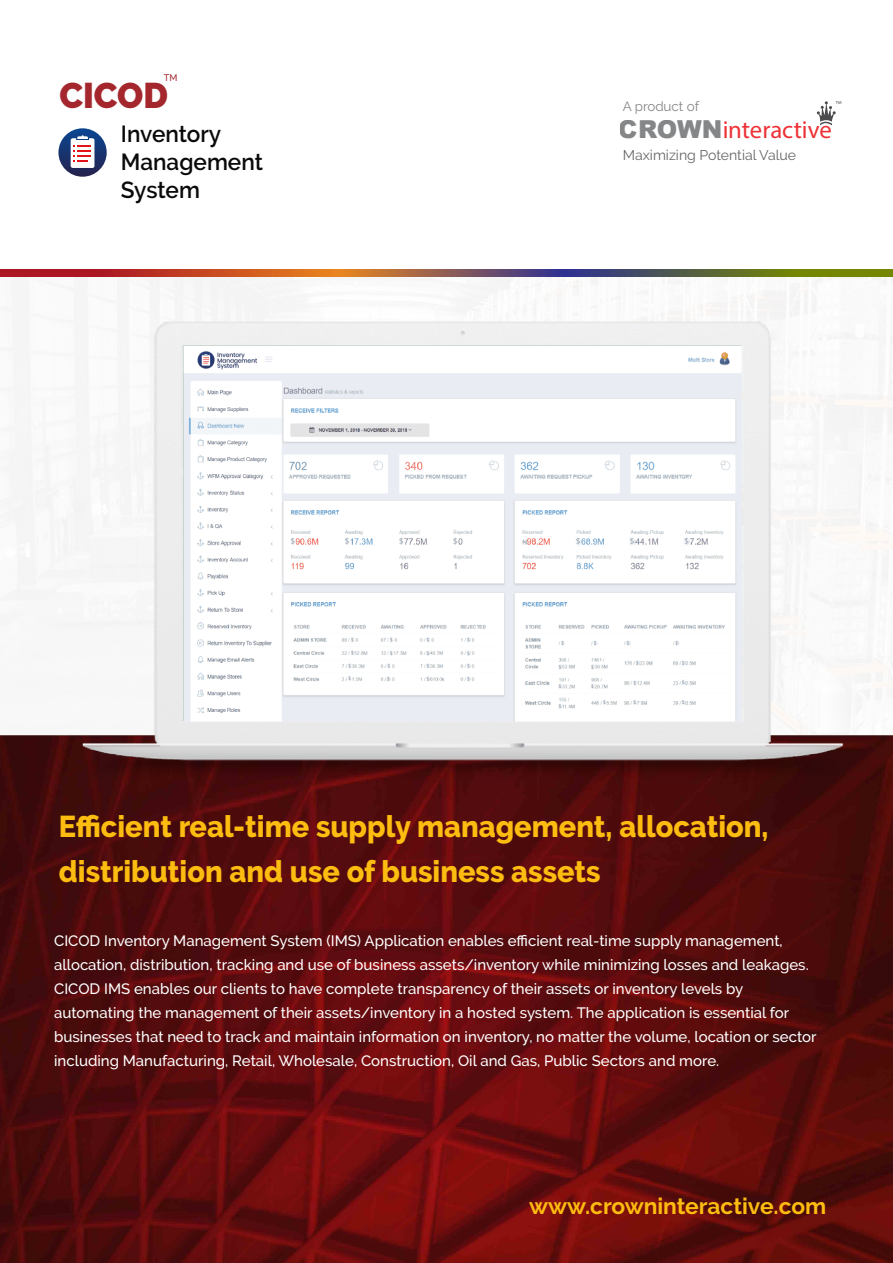
<style>
.page{position:relative;width:893px;height:1263px;background:#fff}
.page>*{position:absolute;margin:0;border:0;box-sizing:border-box;transform-origin:0 0}
.t1{font:900 35.55px "Raleway";color:#a4272d;scale:.96 1}
.t2{font:800 30px/45px "Raleway";color:#fdbd10;scale:.96 1}
.t3{font:24.75px "Myriad Pro";color:#ed3237}
.t4{font:600 23.25px/27.9px "Raleway";color:#0a0a0a}
.t5{font:700 22.5px "Raleway";color:#fdbd10}
.t6{font:500 15px/24px "Raleway";color:#fff}
.t7{font:14.1px "Raleway";color:#666}
.t8{font:13.35px "Raleway";color:#848688}
.t9{font:500 9.45px "Raleway";color:#a4272d;scale:.96 1}
.t10{font:4.35px "Myriad Pro";color:#4b4b4d}
.s1{font-family:"Arial";font-weight:900;color:#848688}
</style>
<div class="page">
<img style="left:0;top:811px;width:893px;height:452px">
<svg style="left:58px;top:128px;width:49px;height:49px"></svg>
<svg style="left:71px;top:135px;width:23px;height:33px"></svg>
<svg style="left:0;top:269px;width:893px;height:8px;background:#8e5536"></svg>
<svg style="left:817px;top:101px;width:19px;height:24px"></svg>
<img style="left:0;top:292px;width:893px;height:519px">
<p class="t9" style="left:164px;top:72px;width:16px">TM</p>
<h1 class="t1" style="left:59px;top:75px;width:115px">CICOD</h1>
<h3 class="t4" style="left:121px;top:120px;width:144px">Inventory<br>Management<br>System</h3>
<p class="t10" style="left:836px;top:100px;width:7px">TM</p>
<p class="t8" style="left:623px;top:98px;width:78px">A product of</p>
<p class="t7" style="left:623px;top:147px;width:175px">Maximizing Potential Value</p>
<h3 class="t3" style="left:619px;top:115px;width:214px"><span class="s1">CROWN</span>interactive</h3>
<h2 class="t2" style="left:59px;top:804px;width:741px">Efficient real-time supply management, allocation, distribution and use of business assets</h2>
<p class="t6" style="left:54px;top:929px;width:764px">CICOD Inventory Management System (IMS) Application enables efficient real-time supply management, allocation, distribution, tracking and use of business assets/inventory while minimizing losses and leakages.<br>CICOD IMS enables our clients to have complete transparency of their assets or inventory levels by automating the management of their assets/inventory in a hosted system. The application is essential for businesses that need to track and maintain information on inventory, no matter the volume, location or sector including Manufacturing, Retail, Wholesale, Construction, Oil and Gas, Public Sectors and more.</p>
<h3 class="t5" style="left:529px;top:1193px;width:299px">www.crowninteractive.com</h3>
</div>
